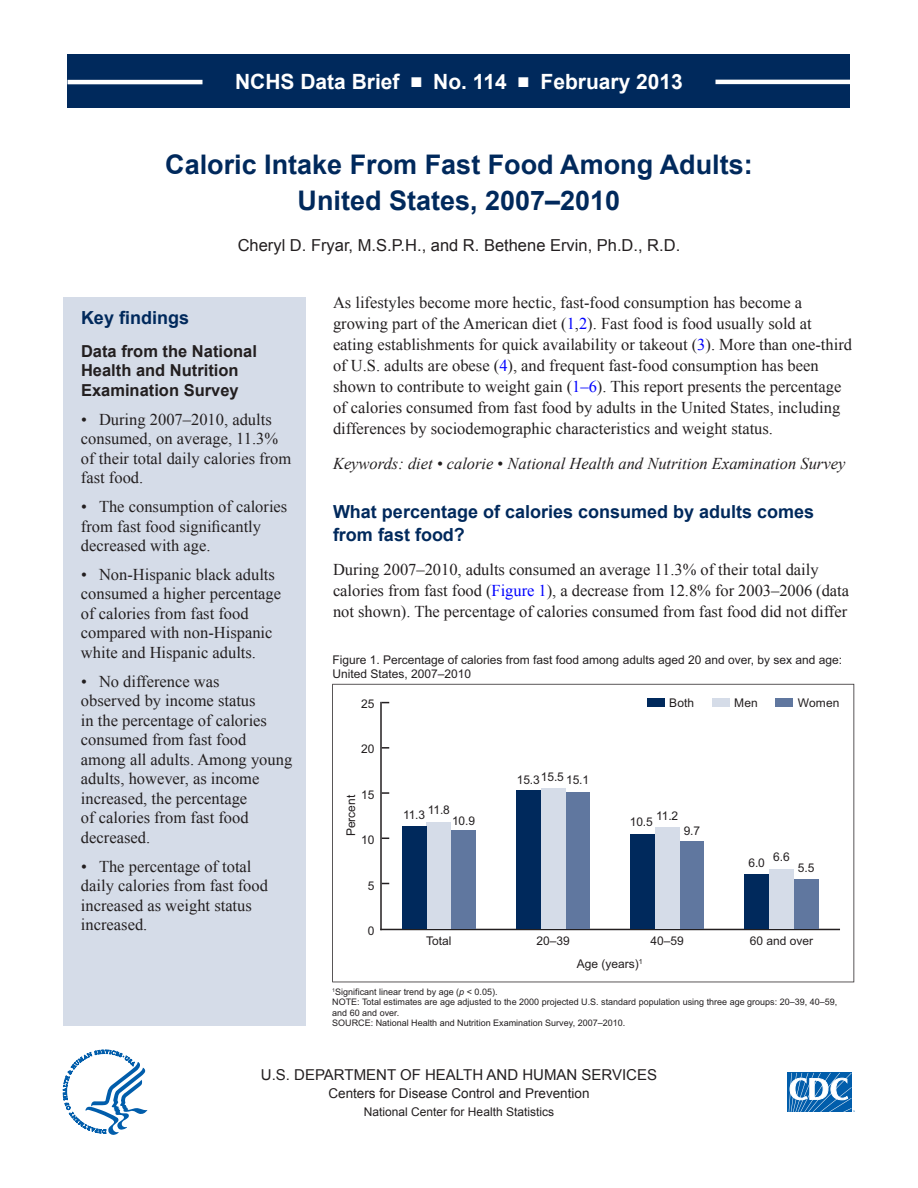
<style>
.page{position:relative;width:918px;height:1188px;background:#fff}
.page>*{position:absolute;margin:0;border:0;box-sizing:border-box;transform-origin:0 0}
.t1{font:700 27px/36px "Arial";color:#00295c;text-align:center}
.t2{font:700 21px "Arial";color:#fff}
.Heading_1{font:700 18px/22.5px "Arial";color:#00295c}
.KFtitle{font:700 18px "Arial";color:#00295c}
.t3{font:16.5px/19.5px "Times New Roman";color:#231f20}
.t4{font:italic 16.5px "Times New Roman";color:#231f20}
.KFsubtitle{font:700 16.5px/19.5px "Arial";color:#231f20}
.Byline{font:16.5px "Arial";color:#231f20}
.t5{font:15px "Arial";color:#231f20}
.t6{font:13.5px "Arial";color:#231f20}
.t7{font:12px/13.5px "Arial";color:#231f20}
.t8{font:9px/10.5px "Arial";color:#231f20}
.s1{color:#00f}
.s2{font-style:normal}
.s3{font-style:italic}
</style>
<div class="page">
<div style="left:68px;top:54px;width:782px;height:54px;background:#00295c"></div>
<hr style="left:68px;top:80px;width:134px;height:4px;background:#fff">
<hr style="left:716px;top:80px;width:134px;height:4px;background:#fff">
<svg style="left:787px;top:1072px;width:65px;height:1px"></svg>
<div style="left:787px;top:1073px;width:64px;height:39px;background:#015dab"></div>
<svg style="left:789px;top:1073px;width:66px;height:39px"></svg>
<svg style="left:63px;top:1050px;width:84px;height:85px"></svg>
<div style="left:63px;top:297px;width:243px;height:729px;background:#d5dce8"></div>
<svg style="left:332px;top:684px;width:522px;height:298px"></svg>
<div style="left:647px;top:698px;width:18px;height:9px;background:#00295c"></div>
<div style="left:451px;top:830px;width:25px;height:99px;background:#60779f"></div>
<div style="left:565px;top:792px;width:25px;height:137px;background:#60779f"></div>
<div style="left:680px;top:841px;width:24px;height:88px;background:#60779f"></div>
<div style="left:794px;top:879px;width:25px;height:50px;background:#60779f"></div>
<div style="left:426px;top:822px;width:25px;height:107px;background:#d5dce8"></div>
<div style="left:541px;top:789px;width:24px;height:140px;background:#d5dce8"></div>
<div style="left:655px;top:827px;width:25px;height:102px;background:#d5dce8"></div>
<div style="left:769px;top:869px;width:25px;height:60px;background:#d5dce8"></div>
<div style="left:402px;top:827px;width:24px;height:102px;background:#00295c"></div>
<div style="left:516px;top:790px;width:25px;height:139px;background:#00295c"></div>
<div style="left:630px;top:834px;width:25px;height:95px;background:#00295c"></div>
<div style="left:744px;top:874px;width:25px;height:55px;background:#00295c"></div>
<svg style="left:382px;top:792px;width:7px;height:2px"></svg>
<svg style="left:382px;top:747px;width:7px;height:2px"></svg>
<p class="t2" style="left:235px;top:67px;width:449px">NCHS Data Brief ■ No. 114 ■ February 2013</p>
<p class="t1" style="left:165px;top:147px;width:589px">Caloric Intake From Fast Food Among Adults:<br>United States, 2007–2010</p>
<p class="Byline" style="left:238px;top:235px;width:444px">Cheryl D. Fryar, M.S.P.H., and R. Bethene Ervin, Ph.D., R.D.</p>
<p class="KFtitle" style="left:81px;top:305px;width:110px">Key findings</p>
<p class="KFsubtitle" style="left:81px;top:342px;width:178px">Data from the National<br>Health and Nutrition<br>Examination Survey</p>
<p class="t3" style="left:81px;top:409px;width:212px">• During 2007–2010, adults consumed, on average, 11.3% of their total daily calories from fast food.</p>
<p class="t3" style="left:81px;top:496px;width:208px">• The consumption of calories from fast food significantly decreased with age.</p>
<p class="t3" style="left:81px;top:564px;width:202px">• Non-Hispanic black adults consumed a higher percentage of calories from fast food compared with non-Hispanic white and Hispanic adults.</p>
<p class="t3" style="left:81px;top:671px;width:213px">• No difference was<br>observed by income status<br>in the percentage of calories consumed from fast food among all adults. Among young adults, however, as income increased, the percentage<br>of calories from fast food decreased.</p>
<p class="t3" style="left:81px;top:856px;width:188px">• The percentage of total daily calories from fast food increased as weight status increased.</p>
<p class="t3" style="left:333px;top:292px;width:521px;line-height:21px">As lifestyles become more hectic, fast-food consumption has become a growing part of the American diet (<span class="s1">1</span>,<span class="s1">2</span>). Fast food is food usually sold at eating establishments for quick availability or takeout (<span class="s1">3</span>). More than one-third of U.S. adults are obese (<span class="s1">4</span>), and frequent fast-food consumption has been shown to contribute to weight gain (<span class="s1">1–6</span>). This report presents the percentage of calories consumed from fast food by adults in the United States, including differences by sociodemographic characteristics and weight status.</p>
<p class="t4" style="left:333px;top:452px;width:514px">Keywords: diet • calorie <span class="s2">•</span> National Health and Nutrition Examination Survey</p>
<p class="Heading_1" style="left:333px;top:501px;width:483px">What percentage of calories consumed by adults comes from fast food?</p>
<p class="t3" style="left:333px;top:559px;width:518px;line-height:21px">During 2007–2010, adults consumed an average 11.3% of their total daily calories from fast food (<span class="s1">Figure 1</span>), a decrease from 12.8% for 2003–2006 (data not shown). The percentage of calories consumed from fast food did not differ</p>
<p class="t7" style="left:333px;top:653px;width:511px">Figure 1. Percentage of calories from fast food among adults aged 20 and over, by sex and age:<br>United States, 2007–2010</p>
<p class="t7" style="left:361px;top:697px;width:15px">25</p>
<p class="t7" style="left:361px;top:742px;width:15px">20</p>
<p class="t7" style="left:361px;top:788px;width:15px">15</p>
<p class="t7" style="left:344px;top:836px;width:43px;rotate:-90deg">Percent</p>
<p class="t7" style="left:361px;top:833px;width:15px">10</p>
<p class="t7" style="left:368px;top:879px;width:8px">5</p>
<p class="t7" style="left:368px;top:924px;width:8px">0</p>
<p class="t7" style="left:669px;top:696px;width:27px">Both</p>
<p class="t7" style="left:734px;top:696px;width:25px">Men</p>
<p class="t7" style="left:798px;top:696px;width:43px">Women</p>
<p class="t7" style="left:517px;top:772px;width:49px">15.315.5</p>
<p class="t7" style="left:566px;top:774px;width:24px">15.1</p>
<p class="t7" style="left:428px;top:803px;width:24px">11.8</p>
<p class="t7" style="left:403px;top:808px;width:24px">11.3</p>
<p class="t7" style="left:452px;top:814px;width:24px">10.9</p>
<p class="t7" style="left:656px;top:809px;width:24px">11.2</p>
<p class="t7" style="left:630px;top:815px;width:24px">10.5</p>
<p class="t7" style="left:684px;top:824px;width:18px">9.7</p>
<p class="t7" style="left:748px;top:856px;width:18px">6.0</p>
<p class="t7" style="left:773px;top:851px;width:18px">6.6</p>
<p class="t7" style="left:798px;top:861px;width:18px">5.5</p>
<p class="t7" style="left:426px;top:934px;width:27px">Total</p>
<p class="t7" style="left:536px;top:934px;width:35px">20–39</p>
<p class="t7" style="left:651px;top:934px;width:35px">40–59</p>
<p class="t7" style="left:750px;top:934px;width:65px">60 and over</p>
<p class="t7" style="left:577px;top:957px;width:67px">Age (years)<sup>1</sup></p>
<p class="t8" style="left:332px;top:987px;width:507px"><sup>1</sup>Significant linear trend by age (<span class="s3">p</span> &lt; 0.05).<br>NOTE: Total estimates are age adjusted to the 2000 projected U.S. standard population using three age groups: 20–39, 40–59, and 60 and over.<br>SOURCE: National Health and Nutrition Examination Survey, 2007–2010.</p>
<p class="t5" style="left:261px;top:1065px;width:398px">U.S. DEPARTMENT OF HEALTH AND HUMAN SERVICES</p>
<p class="t6" style="left:328px;top:1084px;width:263px">Centers for Disease Control and Prevention</p>
<p class="t7" style="left:364px;top:1105px;width:192px">National Center for Health Statistics</p>
</div>
